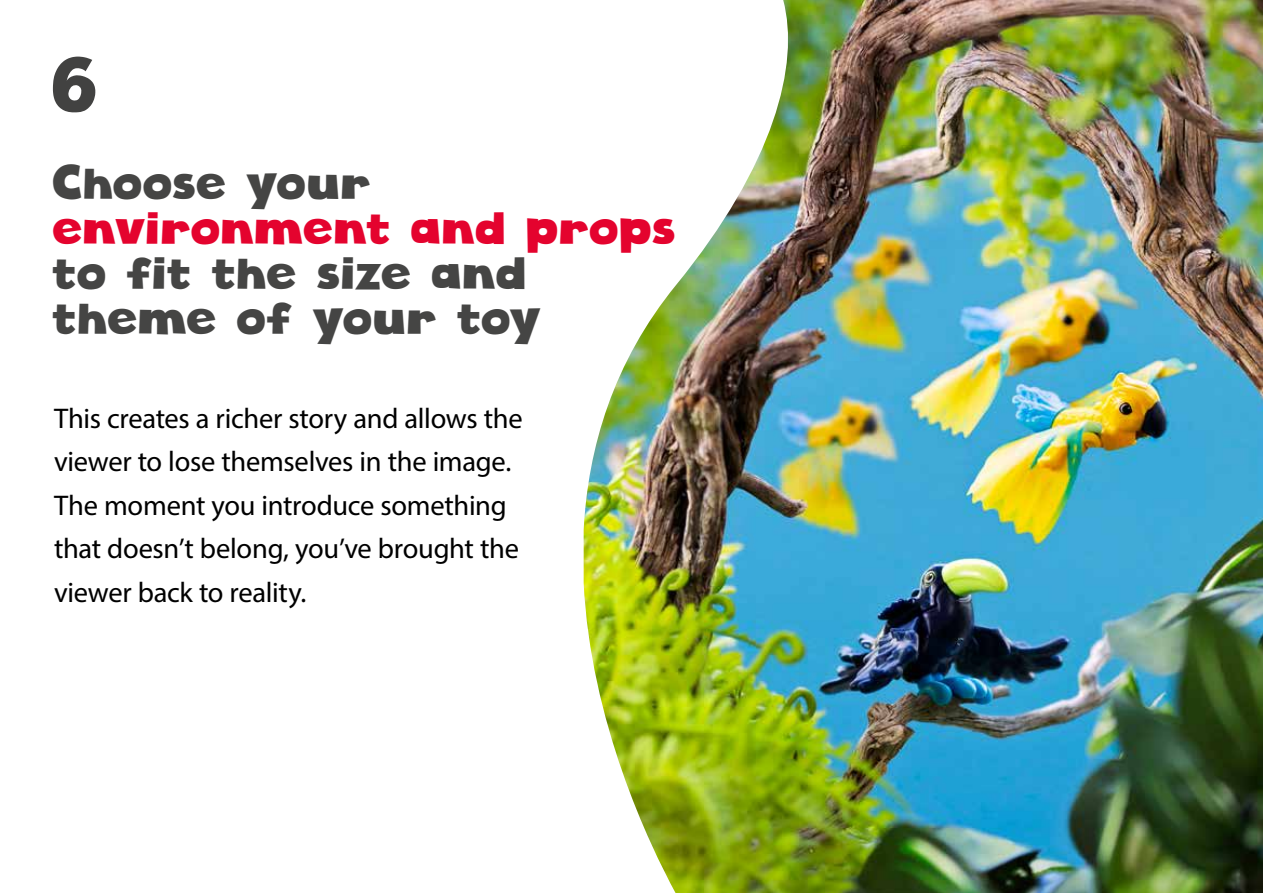
<style>
.page{position:relative;width:1263px;height:893px;background:#fff}
.page>*{position:absolute;margin:0;border:0;box-sizing:border-box;transform-origin:0 0}
.t1{font:75px "Cloudy Witha Chanceof Love";color:#424241}
.t2{font:48px/45px "Cloudy Witha Chanceof Love";letter-spacing:-.015em;color:#454544}
.t3{font:48px "Cloudy Witha Chanceof Love";letter-spacing:-.005em;color:#e4032e}
.t4{font:28.5px/43.5px "Myriad Pro";letter-spacing:-.01em;color:#000}
</style>
<div class="page">
<img style="left:584px;top:0;width:679px;height:893px">
<h1 class="t1" style="left:54px;top:39px;width:49px">6</h1>
<h2 class="t2" style="left:54px;top:160px;width:320px">Choose your</h2>
<h2 class="t3" style="left:54px;top:197px;width:625px">environment and props</h2>
<h2 class="t2" style="left:54px;top:250px;width:491px">to fit the size and theme of your toy</h2>
<p class="t4" style="left:54px;top:396px;width:470px">This creates a richer story and allows the viewer to lose themselves in the image.<br>The moment you introduce something that doesn’t belong, you’ve brought the viewer back to reality.</p>
</div>
